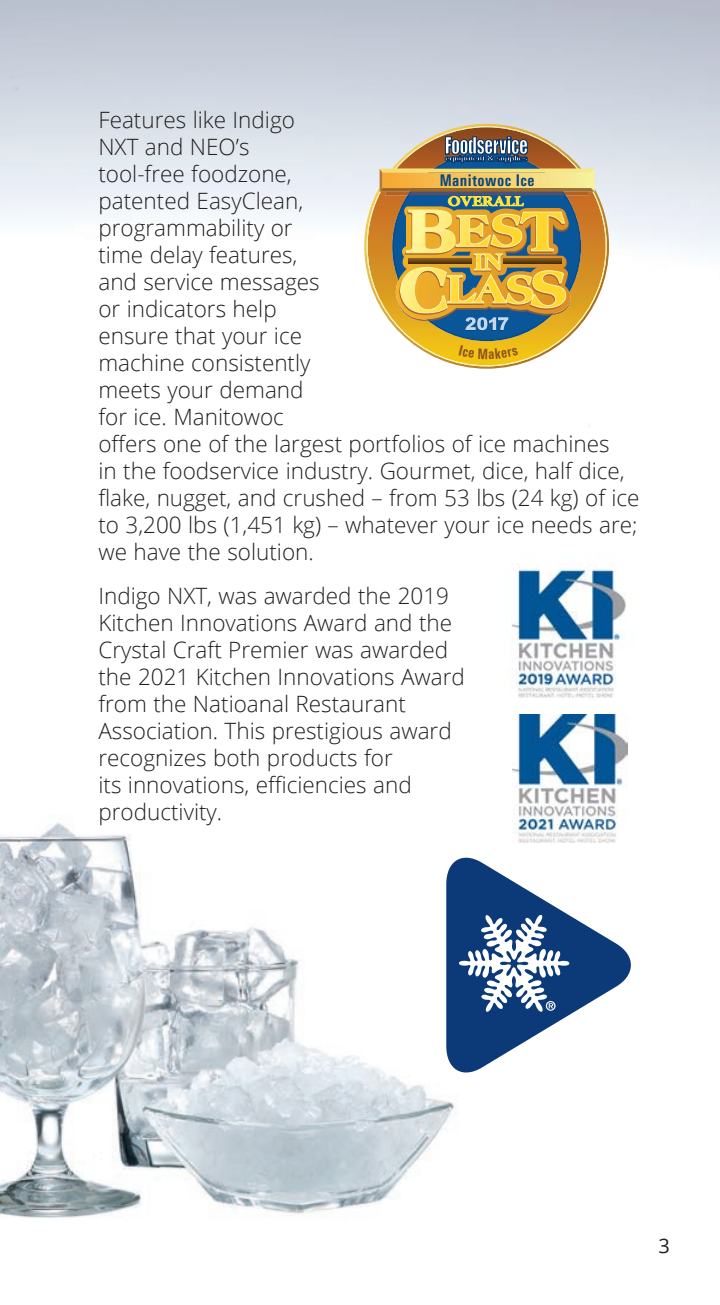
<style>
.page{position:relative;width:720px;height:1305px;background:#fff}
.page>*{position:absolute;margin:0;border:0;box-sizing:border-box;transform-origin:0 0}
.IceTypesHeaders{font:300 22.5px/27px "Open Sans";color:#231f20}
.t1{font:20px "Open Sans";color:#231f20}
.t2{font:700 condensed 17px "Univers";letter-spacing:.025em;color:#0a487d}
</style>
<div class="page">
<img style="left:0;top:822px;width:458px;height:397px">
<svg style="left:364px;top:124px;width:245px;height:245px"></svg>
<svg style="left:367px;top:126px;width:240px;height:240px"></svg>
<img style="left:511px;top:565px;width:115px;height:133px">
<svg style="left:446px;top:851px;width:185px;height:228px"></svg>
<svg style="left:459px;top:915px;width:111px;height:97px"></svg>
<img style="left:513px;top:714px;width:115px;height:129px">
<svg style="left:380px;top:136px;width:216px;height:223px;background:#b8a262"></svg>
<p class="IceTypesHeaders" style="left:98px;top:106px;width:543px">Features like Indigo<br>NXT and NEO’s<br>tool-free foodzone,<br>patented EasyClean,<br>programmability or<br>time delay features,<br>and service messages<br>or indicators help<br>ensure that your ice<br>machine consistently<br>meets your demand<br>for ice. Manitowoc<br>offers one of the largest portfolios of ice machines<br>in the foodservice industry. Gourmet, dice, half dice, flake, nugget, and crushed – from 53 lbs (24 kg) of ice to 3,200 lbs (1,451 kg) – whatever your ice needs are; we have the solution.</p>
<p class="t2" style="left:440px;top:170px;width:96px">Manitowoc Ice</p>
<p class="IceTypesHeaders" style="left:98px;top:582px;width:368px">Indigo NXT, was awarded the 2019<br>Kitchen Innovations Award and the<br>Crystal Craft Premier was awarded the 2021 Kitchen Innovations Award from the Natioanal Restaurant<br>Association. This prestigious award recognizes both products for<br>its innovations, efficiencies and productivity.</p>
<p class="t1" style="left:658px;top:1232px;width:13px">3</p>
</div>
